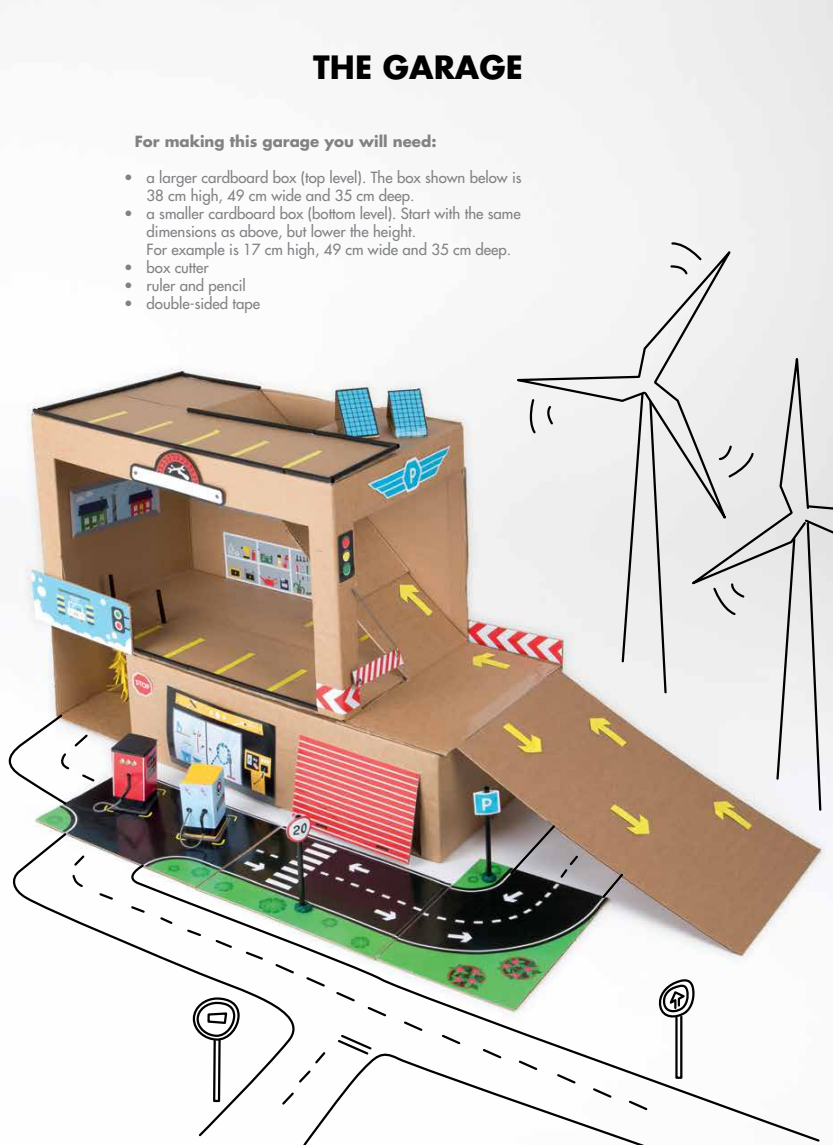
<style>
.page{position:relative;width:833px;height:1145px;background:#fff}
.page>*{position:absolute;margin:0;border:0;box-sizing:border-box;transform-origin:0 0}
.t1{font:700 31.25px "Futura Std";color:#000}
.t2{font:500 15px/18px "Futura Std";color:#808285}
.t3{font:700 15px "Futura Std";color:#808285}
</style>
<div class="page">
<img style="left:25px;top:0;width:808px;height:863px">
<img style="left:12px;top:832px;width:301px;height:111px">
<svg style="left:123px;top:863px;width:697px;height:279px"></svg>
<svg style="left:72px;top:853px;width:14px;height:14px"></svg>
<svg style="left:71px;top:873px;width:14px;height:16px"></svg>
<svg style="left:98px;top:891px;width:17px;height:10px"></svg>
<svg style="left:129px;top:904px;width:17px;height:10px"></svg>
<svg style="left:158px;top:915px;width:16px;height:10px"></svg>
<svg style="left:185px;top:927px;width:18px;height:11px"></svg>
<svg style="left:214px;top:938px;width:20px;height:11px"></svg>
<svg style="left:244px;top:949px;width:21px;height:12px"></svg>
<svg style="left:192px;top:996px;width:47px;height:107px"></svg>
<svg style="left:274px;top:962px;width:421px;height:182px"></svg>
<svg style="left:8px;top:713px;width:88px;height:92px"></svg>
<svg style="left:498px;top:234px;width:335px;height:578px"></svg>
<svg style="left:508px;top:823px;width:72px;height:56px;background:#999090"></svg>
<svg style="left:601px;top:872px;width:23px;height:27px"></svg>
<h1 class="t1" style="left:313px;top:46px;width:211px">THE GARAGE</h1>
<p class="t3" style="left:135px;top:131px;width:303px">For making this garage you will need:</p>
<p class="t2" style="left:147px;top:169px;width:376px;text-indent:-22px">• a larger cardboard box (top level). The box shown below is<br>38 cm high, 49 cm wide and 35 cm deep.</p>
<p class="t2" style="left:147px;top:205px;width:376px;text-indent:-22px">• a smaller cardboard box (bottom level). Start with the same dimensions as above, but lower the height.<br>For example is 17 cm high, 49 cm wide and 35 cm deep.</p>
<p class="t2" style="left:124px;top:259px;width:86px">• box cutter</p>
<p class="t2" style="left:124px;top:277px;width:123px">• ruler and pencil</p>
<p class="t2" style="left:124px;top:295px;width:138px">• double-sided tape</p>
</div>
